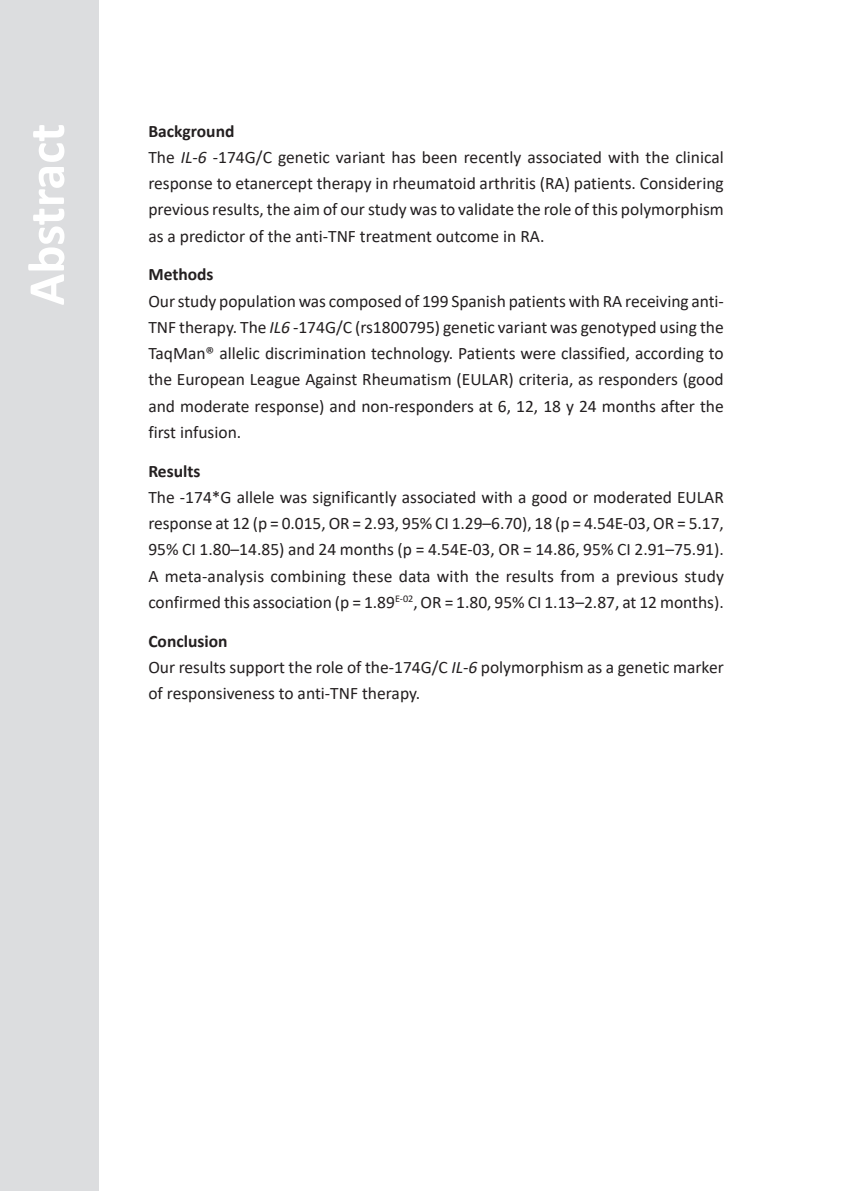
<style>
.page{position:relative;width:843px;height:1191px;background:#fff}
.page>*{position:absolute;margin:0;border:0;box-sizing:border-box;transform-origin:0 0}
.t1{font:700 52.5px "Calibri";letter-spacing:-.005em;color:#fff}
.t2{font:17.5px/26.2px "Calibri";color:#231f20}
.t3{font:700 17.5px "Calibri";color:#231f20}
.s1{font-weight:700}
.s2{font-style:italic}
</style>
<div class="page">
<div style="left:0;top:0;width:99px;height:1191px;background:#dcdddf"></div>
<h1 class="t1" style="left:9px;top:305px;width:183px;rotate:-90deg">Abstract</h1>
<p class="t2" style="left:148px;top:117px;width:577px"><span class="s1">Background<br></span>The <span class="s2">IL-6</span> -174G/C genetic variant has been recently associated with the clinical response to etanercept therapy in rheumatoid arthritis (RA) patients. Considering previous results, the aim of our study was to validate the role of this polymorphism as a predictor of the anti-TNF treatment outcome in RA.</p>
<p class="t3" style="left:148px;top:262px;width:67px">Methods</p>
<p class="t2" style="left:148px;top:287px;width:577px;text-align:justify">Our study population was composed of 199 Spanish patients with RA receiving anti-TNF therapy. The <span class="s2">IL6</span> -174G/C (rs1800795) genetic variant was genotyped using the TaqMan® allelic discrimination technology. Patients were classified, according to the European League Against Rheumatism (EULAR) criteria, as responders (good and moderate response) and non-responders at 6, 12, 18 y 24 months after the first infusion.</p>
<p class="t3" style="left:148px;top:458px;width:54px">Results</p>
<p class="t2" style="left:148px;top:483px;width:577px;text-align:justify">The -174*G allele was significantly associated with a good or moderated EULAR response at 12 (p = 0.015, OR = 2.93, 95% CI 1.29–6.70), 18 (p = 4.54E-03, OR = 5.17, 95% CI 1.80–14.85) and 24 months (p = 4.54E-03, OR = 14.86, 95% CI 2.91–75.91).<br>A meta-analysis combining these data with the results from a previous study confirmed this association (p = 1.89<sup>E-02</sup>, OR = 1.80, 95% CI 1.13–2.87, at 12 months).</p>
<p class="t2" style="left:148px;top:627px;width:577px"><span class="s1">Conclusion<br></span>Our results support the role of the-174G/C <span class="s2">IL-6</span> polymorphism as a genetic marker of responsiveness to anti-TNF therapy.</p>
</div>
